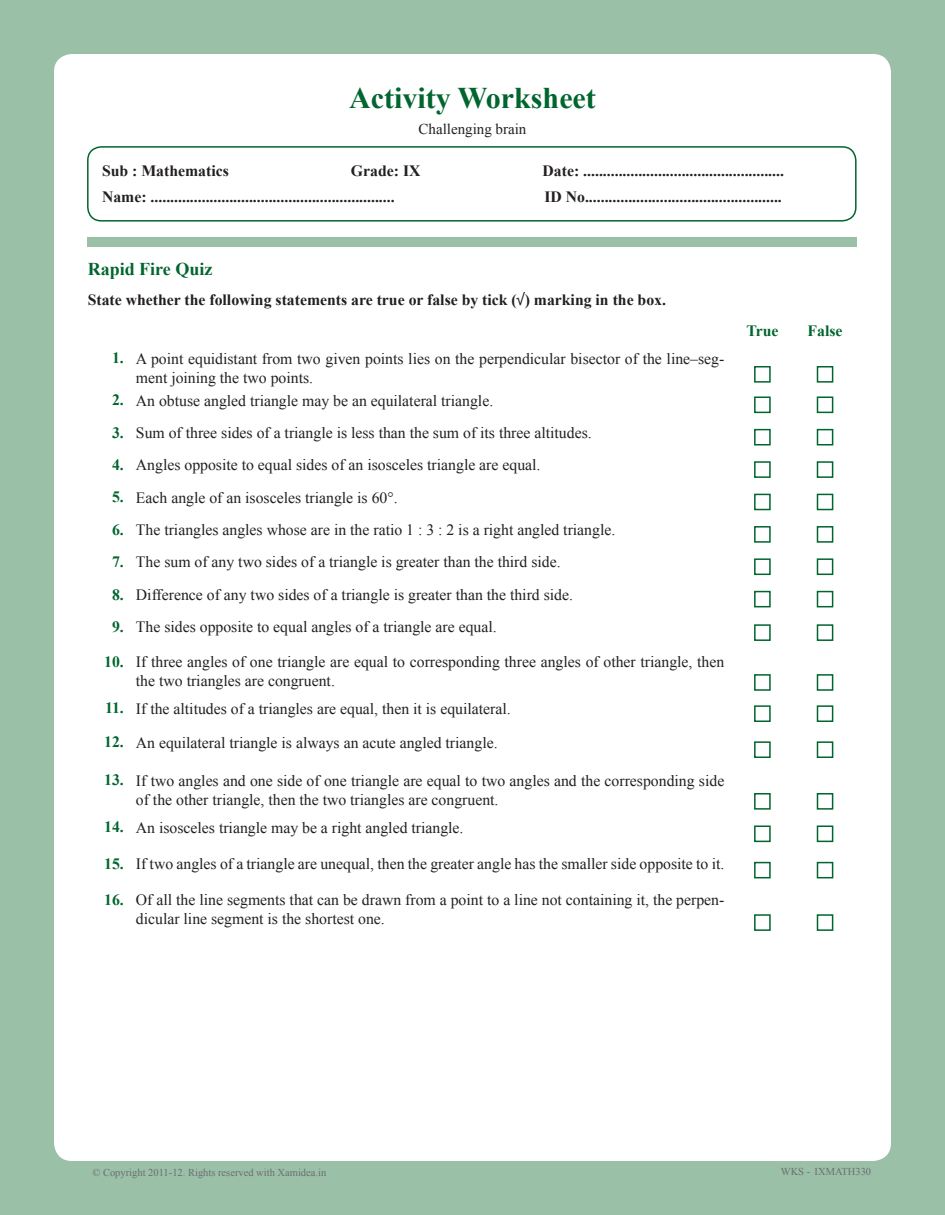
<style>
.page{position:relative;width:945px;height:1215px;background:#9bc0a8}
.page>*{position:absolute;margin:0;border:0;box-sizing:border-box;transform-origin:0 0}
.t1{font:700 30px "Times New Roman";color:#00652e}
.Choice{font:700 18px "Times New Roman";color:#00652e}
.t2{font:15.75px/18.9px "Times New Roman";color:#231f20}
.Body{font:700 15.75px "Times New Roman";color:#231f20}
.t3{font:700 15.75px "Times New Roman";color:#00652e}
.t4{font:15px "Times New Roman";color:#231f20}
.t5{font:10.5px "Times New Roman";color:#6c6d70}
</style>
<div class="page">
<div style="left:54px;top:54px;width:837px;height:1107px;background:#fff;border-radius:18px"></div>
<div style="left:88px;top:237px;width:769px;height:10px;background:#9bc0a8"></div>
<div style="left:87px;top:146px;width:770px;height:76px;border:2px solid #00652e;border-radius:14px"></div>
<div style="left:754px;top:366px;width:17px;height:17px;border:2px solid #00652e"></div>
<div style="left:817px;top:366px;width:16px;height:17px;border:2px solid #00652e"></div>
<div style="left:754px;top:397px;width:17px;height:16px;border:2px solid #00652e"></div>
<div style="left:817px;top:397px;width:16px;height:16px;border:2px solid #00652e"></div>
<div style="left:754px;top:429px;width:17px;height:17px;border:2px solid #00652e"></div>
<div style="left:817px;top:429px;width:16px;height:17px;border:2px solid #00652e"></div>
<div style="left:754px;top:461px;width:17px;height:17px;border:2px solid #00652e"></div>
<div style="left:817px;top:461px;width:16px;height:17px;border:2px solid #00652e"></div>
<div style="left:754px;top:494px;width:17px;height:16px;border:2px solid #00652e"></div>
<div style="left:817px;top:494px;width:16px;height:16px;border:2px solid #00652e"></div>
<div style="left:754px;top:526px;width:17px;height:17px;border:2px solid #00652e"></div>
<div style="left:817px;top:526px;width:16px;height:17px;border:2px solid #00652e"></div>
<div style="left:754px;top:558px;width:17px;height:17px;border:2px solid #00652e"></div>
<div style="left:817px;top:558px;width:16px;height:17px;border:2px solid #00652e"></div>
<div style="left:754px;top:591px;width:17px;height:16px;border:2px solid #00652e"></div>
<div style="left:817px;top:591px;width:16px;height:16px;border:2px solid #00652e"></div>
<div style="left:754px;top:624px;width:17px;height:17px;border:2px solid #00652e"></div>
<div style="left:817px;top:624px;width:16px;height:17px;border:2px solid #00652e"></div>
<div style="left:754px;top:674px;width:17px;height:17px;border:2px solid #00652e"></div>
<div style="left:817px;top:674px;width:16px;height:17px;border:2px solid #00652e"></div>
<div style="left:754px;top:705px;width:17px;height:17px;border:2px solid #00652e"></div>
<div style="left:817px;top:705px;width:16px;height:17px;border:2px solid #00652e"></div>
<div style="left:754px;top:741px;width:17px;height:17px;border:2px solid #00652e"></div>
<div style="left:817px;top:741px;width:16px;height:17px;border:2px solid #00652e"></div>
<div style="left:754px;top:793px;width:17px;height:17px;border:2px solid #00652e"></div>
<div style="left:817px;top:793px;width:16px;height:17px;border:2px solid #00652e"></div>
<div style="left:754px;top:825px;width:17px;height:17px;border:2px solid #00652e"></div>
<div style="left:817px;top:825px;width:16px;height:17px;border:2px solid #00652e"></div>
<div style="left:754px;top:862px;width:17px;height:16px;border:2px solid #00652e"></div>
<div style="left:817px;top:862px;width:16px;height:16px;border:2px solid #00652e"></div>
<div style="left:754px;top:914px;width:17px;height:17px;border:2px solid #00652e"></div>
<div style="left:817px;top:914px;width:16px;height:17px;border:2px solid #00652e"></div>
<h1 class="t1" style="left:349px;top:77px;width:248px">Activity Worksheet</h1>
<p class="t4" style="left:419px;top:119px;width:109px">Challenging brain</p>
<p class="Body" style="left:102px;top:160px;width:128px">Sub : Mathematics</p>
<p class="Body" style="left:351px;top:160px;width:71px">Grade: IX</p>
<p class="Body" style="left:543px;top:160px;width:243px">Date: ...................................................</p>
<p class="Body" style="left:102px;top:186px;width:294px">Name: ..............................................................</p>
<p class="Body" style="left:544px;top:186px;width:239px">ID No..................................................</p>
<p class="Choice" style="left:88px;top:257px;width:126px">Rapid Fire Quiz</p>
<p class="Body" style="left:88px;top:289px;width:580px">State whether the following statements are true or false by tick ( ) marking in the box.</p>
<p class="t3" style="left:112px;top:347px;width:13px">1.</p>
<p class="t2" style="left:136px;top:349px;width:590px">A point equidistant from two given points lies on the perpendicular bisector of the line–seg&shy;ment joining the two points.</p>
<p class="t3" style="left:112px;top:389px;width:13px">2.</p>
<p class="t2" style="left:136px;top:391px;width:359px">An obtuse angled triangle may be an equilateral triangle.</p>
<p class="t3" style="left:112px;top:422px;width:13px">3.</p>
<p class="t2" style="left:136px;top:423px;width:457px">Sum of three sides of a triangle is less than the sum of its three altitudes.</p>
<p class="t3" style="left:112px;top:454px;width:13px">4.</p>
<p class="t2" style="left:136px;top:455px;width:406px">Angles opposite to equal sides of an isosceles triangle are equal.</p>
<p class="t3" style="left:112px;top:486px;width:13px">5.</p>
<p class="t2" style="left:136px;top:488px;width:263px">Each angle of an isosceles triangle is 60°.</p>
<p class="t3" style="left:112px;top:519px;width:13px">6.</p>
<p class="t2" style="left:136px;top:520px;width:481px">The triangles angles whose are in the ratio 1 : 3 : 2 is a right angled triangle.</p>
<p class="t3" style="left:112px;top:551px;width:13px">7.</p>
<p class="t2" style="left:136px;top:553px;width:426px">The sum of any two sides of a triangle is greater than the third side.</p>
<p class="t3" style="left:112px;top:583px;width:13px">8.</p>
<p class="t2" style="left:136px;top:585px;width:439px">Difference of any two sides of a triangle is greater than the third side.</p>
<p class="t3" style="left:112px;top:616px;width:13px">9.</p>
<p class="t2" style="left:136px;top:617px;width:362px">The sides opposite to equal angles of a triangle are equal.</p>
<p class="t3" style="left:104px;top:650px;width:21px">10.</p>
<p class="t2" style="left:136px;top:652px;width:590px">If three angles of one triangle are equal to corresponding three angles of other triangle, then the two triangles are congruent.</p>
<p class="t3" style="left:105px;top:697px;width:20px">11.</p>
<p class="t2" style="left:136px;top:699px;width:376px">If the altitudes of a triangles are equal, then it is equilateral.</p>
<p class="t3" style="left:104px;top:731px;width:21px">12.</p>
<p class="t2" style="left:136px;top:733px;width:363px">An equilateral triangle is always an acute angled triangle.</p>
<p class="t3" style="left:104px;top:769px;width:21px">13.</p>
<p class="t2" style="left:136px;top:771px;width:590px">If two angles and one side of one triangle are equal to two angles and the corresponding side of the other triangle, then the two triangles are congruent.</p>
<p class="t3" style="left:104px;top:816px;width:21px">14.</p>
<p class="t2" style="left:136px;top:818px;width:329px">An isosceles triangle may be a right angled triangle.</p>
<p class="t3" style="left:104px;top:852px;width:21px">15.</p>
<p class="t2" style="left:136px;top:854px;width:590px">If two angles of a triangle are unequal, then the greater angle has the smaller side opposite to it.</p>
<p class="t3" style="left:104px;top:889px;width:21px">16.</p>
<p class="t2" style="left:136px;top:890px;width:590px">Of all the line segments that can be drawn from a point to a line not containing it, the perpen&shy;dicular line segment is the shortest one.</p>
<p class="t3" style="left:746px;top:320px;width:34px">True</p>
<p class="t3" style="left:808px;top:320px;width:36px">False</p>
<p class="t5" style="left:92px;top:1165px;width:235px">© Copyright 2011-12. Rights reserved with Xamidea.in</p>
<p class="t5" style="left:781px;top:1164px;width:92px">WKS - IXMATH330</p>
</div>
